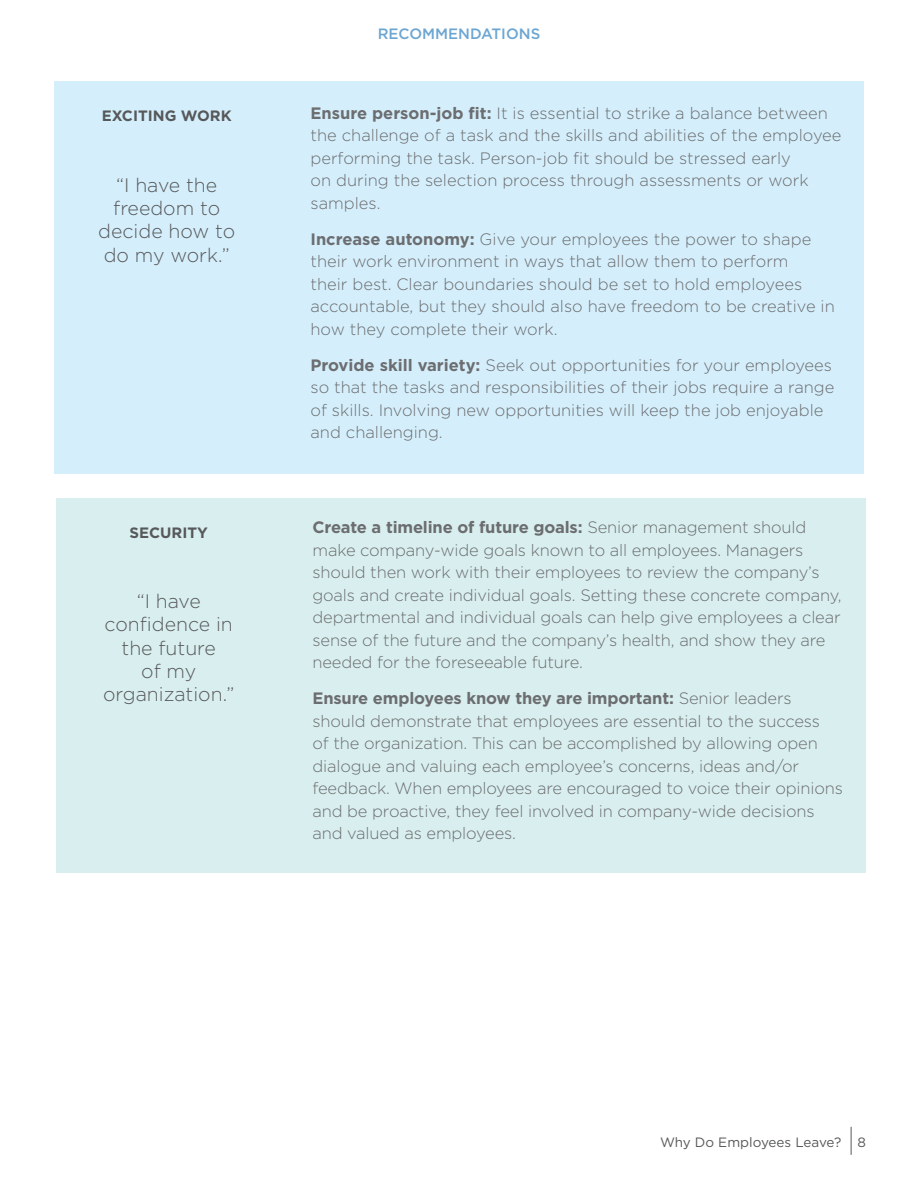
<style>
.page{position:relative;width:918px;height:1188px;background:#fff}
.page>*{position:absolute;margin:0;border:0;box-sizing:border-box;transform-origin:0 0}
.t1{font:300 19.5px/23.4px "Gotham";color:#57585a;text-align:center}
.body_copy{font:300 16.5px/22.5px "Gotham";letter-spacing:-.01em;color:#6c6d70}
.t2{font:700 15px "Gotham";color:#57585a}
.body_copy-2{font:500 15px "Gotham";color:#6ca6d3}
.t3{font:13.5px "Gotham";color:#57585a}
.s1{font-weight:700}
</style>
<div class="page">
<div style="left:54px;top:81px;width:810px;height:392px;background:#d4effb"></div>
<div style="left:56px;top:499px;width:810px;height:374px;background:#d9efef"></div>
<svg style="left:851px;top:1127px;width:1px;height:28px"></svg>
<p class="t2" style="left:102px;top:106px;width:132px">EXCITING WORK</p>
<p class="t1" style="left:98px;top:173px;width:138px">“I have the freedom to decide how to do my work.”</p>
<p class="t2" style="left:130px;top:522px;width:80px">SECURITY</p>
<p class="t1" style="left:105px;top:589px;width:130px">“I have confidence in the future</p>
<p class="t1" style="left:103px;top:659px;width:133px">of my organization.”</p>
<p class="body_copy-2" style="left:378px;top:24px;width:164px">RECOMMENDATIONS</p>
<p class="body_copy" style="left:310px;top:101px;width:533px"><span class="s1">Ensure person-job fit:</span> It is essential to strike a balance between the challenge of a task and the skills and abilities of the employee performing the task. Person-job fit should be stressed early<br>on during the selection process through assessments or work samples.</p>
<p class="body_copy" style="left:310px;top:227px;width:526px"><span class="s1">Increase autonomy:</span> Give your employees the power to shape their work environment in ways that allow them to perform<br>their best. Clear boundaries should be set to hold employees accountable, but they should also have freedom to be creative in how they complete their work.</p>
<p class="body_copy" style="left:310px;top:353px;width:525px"><span class="s1">Provide skill variety:</span> Seek out opportunities for your employees so that the tasks and responsibilities of their jobs require a range of skills. Involving new opportunities will keep the job enjoyable and challenging.</p>
<p class="body_copy" style="left:313px;top:516px;width:531px"><span class="s1">Create a timeline of future goals:</span> Senior management should make company-wide goals known to all employees. Managers should then work with their employees to review the company’s goals and create individual goals. Setting these concrete company, departmental and individual goals can help give employees a clear sense of the future and the company’s health, and show they are needed for the foreseeable future.</p>
<p class="body_copy" style="left:313px;top:687px;width:532px"><span class="s1">Ensure employees know they are important:</span> Senior leaders should demonstrate that employees are essential to the success<br>of the organization. This can be accomplished by allowing open dialogue and valuing each employee’s concerns, ideas and/or feedback. When employees are encouraged to voice their opinions and be proactive, they feel involved in company-wide decisions and valued as employees.</p>
<p class="t3" style="left:660px;top:1133px;width:208px">Why Do Employees Leave? 8</p>
</div>
